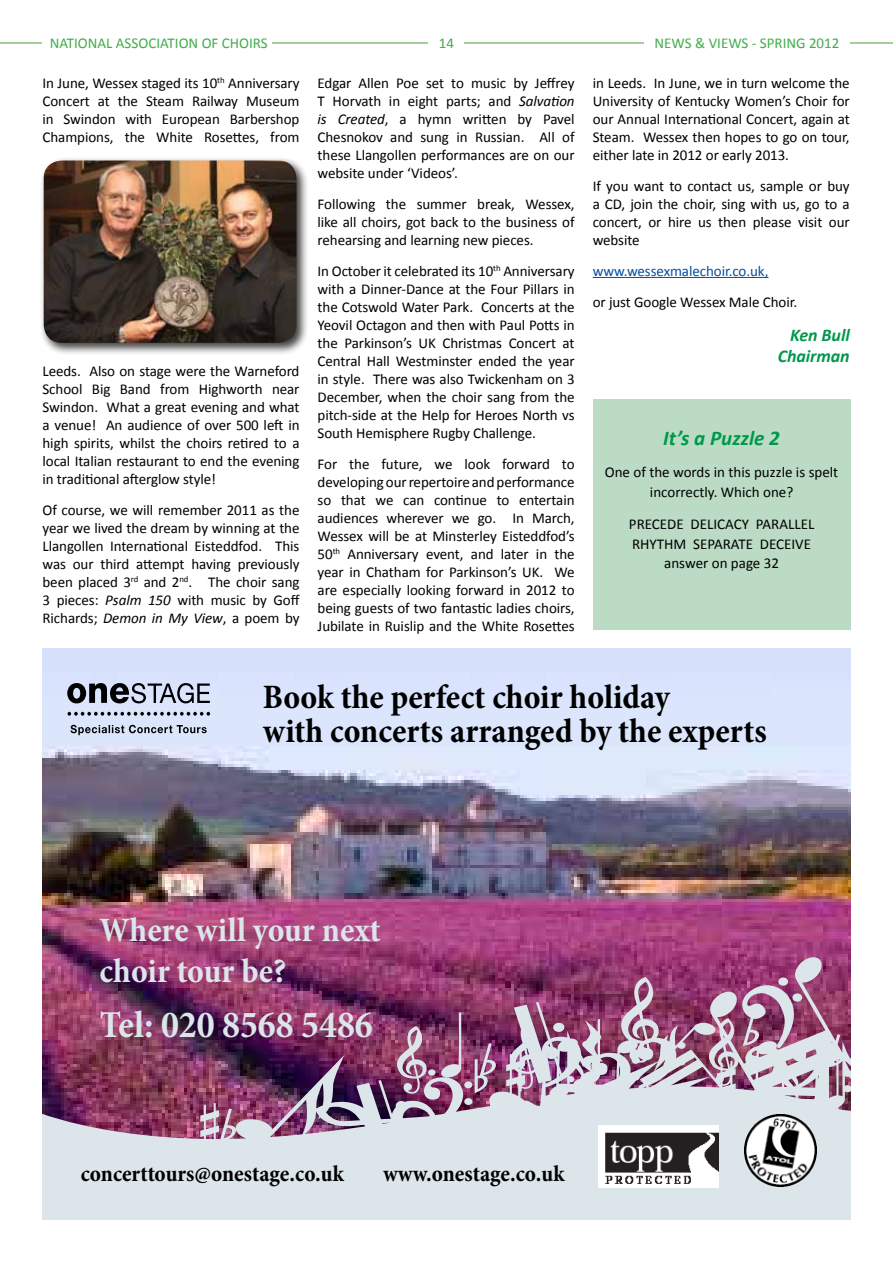
<style>
.page{position:relative;width:893px;height:1263px;background:#fff}
.page>*{position:absolute;margin:0;border:0;box-sizing:border-box;transform-origin:0 0}
.t1{font:700 condensed 38.4px "Minion Pro";color:#dce5ea}
.t2{font:700 condensed 34.5px/34.5px "Minion Pro";color:#000}
.t3{font:700 condensed 34.5px/41.4px "Minion Pro";color:#dce5ea}
.t4{font:700 condensed 23.1px "Minion Pro";color:#000}
.t5{font:italic 700 21px "Calibri";color:#00984b}
.t6{font:italic 700 18px/21.6px "Calibri";letter-spacing:-.005em;color:#00984b;text-align:right}
.t7{font:15px/18px "Calibri";letter-spacing:-.005em;color:#000;text-align:justify}
.t8{font:15px "Calibri";color:#41ad49}
.t9{font:15px "Calibri";letter-spacing:-.005em;color:#034ea2}
.s1{font-style:italic}
</style>
<div class="page">
<hr style="left:0;top:42px;width:893px;height:1px;background:#a4ce9a">
<div style="left:644px;top:33px;width:206px;height:18px;background:#fff"></div>
<div style="left:43px;top:33px;width:229px;height:18px;background:#fff"></div>
<div style="left:429px;top:33px;width:35px;height:18px;background:#fff"></div>
<hr style="left:593px;top:277px;width:175px;height:1px;background:#034ea2">
<div style="left:40px;top:156px;width:269px;height:199px;background:#000;opacity:.75"></div>
<img style="left:44px;top:161px;width:252px;height:182px">
<img style="left:43px;top:648px;width:807px;height:307px">
<svg style="left:68px;top:712px;width:142px;height:4px"></svg>
<svg style="left:67px;top:683px;width:143px;height:20px;background:#787e8c"></svg>
<svg style="left:70px;top:725px;width:137px;height:10px"></svg>
<img style="left:43px;top:955px;width:807px;height:265px">
<img style="left:745px;top:1114px;width:72px;height:72px">
<img style="left:598px;top:1126px;width:120px;height:61px">
<div style="left:593px;top:400px;width:257px;height:230px;background:#bbdbc4"></div>
<p class="t8" style="left:50px;top:33px;width:220px">NATIONAL ASSOCIATION OF CHOIRS</p>
<p class="t8" style="left:439px;top:33px;width:17px">14</p>
<p class="t8" style="left:655px;top:33px;width:186px">NEWS &amp; VIEWS - SPRING 2012</p>
<p class="t7" style="left:43px;top:74px;width:259px">In June, Wessex staged its 10<sup>th</sup> Anniversary Concert at the Steam Railway Museum in Swindon with European Barbershop Champions, the White Rosettes, from</p>
<p class="t7" style="left:318px;top:74px;width:259px">Edgar Allen Poe set to music by Jeffrey T Horvath in eight parts; and <span class="s1">Salvation is Created</span>, a hymn written by Pavel Chesnokov and sung in Russian. All of these Llangollen performances are on our website under ‘Videos’.</p>
<p class="t7" style="left:318px;top:195px;width:258px">Following the summer break, Wessex, like all choirs, got back to the business of rehearsing and learning new pieces.</p>
<p class="t7" style="left:318px;top:262px;width:259px">In October it celebrated its 10<sup>th</sup> Anniversary with a Dinner-Dance at the Four Pillars in the Cotswold Water Park. Concerts at the Yeovil Octagon and then with Paul Potts in the Parkinson’s UK Christmas Concert at Central Hall Westminster ended the year in style. There was also Twickenham on 3<br>December, when the choir sang from the pitch-side at the Help for Heroes North vs South Hemisphere Rugby Challenge.</p>
<p class="t7" style="left:318px;top:455px;width:259px">For the future, we look forward to developing our repertoire and performance so that we can continue to entertain audiences wherever we go. In March, Wessex will be at Minsterley Eisteddfod’s 50<sup>th</sup> Anniversary event, and later in the year in Chatham for Parkinson’s UK. We are especially looking forward in 2012 to being guests of two fantastic ladies choirs, Jubilate in Ruislip and the White Rosettes</p>
<p class="t7" style="left:593px;top:74px;width:259px">in Leeds. In June, we in turn welcome the University of Kentucky Women’s Choir for our Annual International Concert, again at Steam. Wessex then hopes to go on tour, either late in 2012 or early 2013.</p>
<p class="t7" style="left:593px;top:177px;width:259px">If you want to contact us, sample or buy a CD, join the choir, sing with us, go to a concert, or hire us then please visit our website</p>
<p class="t9" style="left:593px;top:261px;width:177px">www.wessexmalechoir.co.uk,</p>
<p class="t7" style="left:593px;top:293px;width:206px">or just Google Wessex Male Choir.</p>
<p class="t6" style="left:778px;top:324px;width:73px">Ken Bull<br>Chairman</p>
<p class="t7" style="left:43px;top:362px;width:259px">Leeds. Also on stage were the Warneford School Big Band from Highworth near Swindon. What a great evening and what a venue! An audience of over 500 left in high spirits, whilst the choirs retired to a local Italian restaurant to end the evening in traditional afterglow style!</p>
<p class="t7" style="left:43px;top:501px;width:259px">Of course, we will remember 2011 as the year we lived the dream by winning at the Llangollen International Eisteddfod. This was our third attempt having previously been placed 3<sup>rd</sup> and 2<sup>nd</sup>. The choir sang 3 pieces: <span class="s1">Psalm 150</span> with music by Goff Richards; <span class="s1">Demon in My View</span>, a poem by</p>
<h3 class="t5" style="left:663px;top:425px;width:118px">It’s a Puzzle 2</h3>
<p class="t7" style="left:605px;top:463px;width:235px;line-height:19.5px;text-align:center">One of the words in this puzzle is spelt incorrectly. Which one?</p>
<p class="t7" style="left:629px;top:514px;width:187px;line-height:19.5px;text-align:center">PRECEDE DELICACY PARALLEL<br>RHYTHM SEPARATE DECEIVE answer on page 32</p>
<h2 class="t2" style="left:263px;top:679px;width:506px">Book the perfect choir holiday<br>with concerts arranged by the experts</h2>
<h2 class="t3" style="left:100px;top:909px;width:283px">Where will your next choir tour be?</h2>
<h1 class="t1" style="left:100px;top:998px;width:274px">Tel: 020 8568 5486</h1>
<h3 class="t4" style="left:81px;top:1158px;width:265px">concerttours@onestage.co.uk</h3>
<h3 class="t4" style="left:383px;top:1158px;width:183px">www.onestage.co.uk</h3>
</div>
